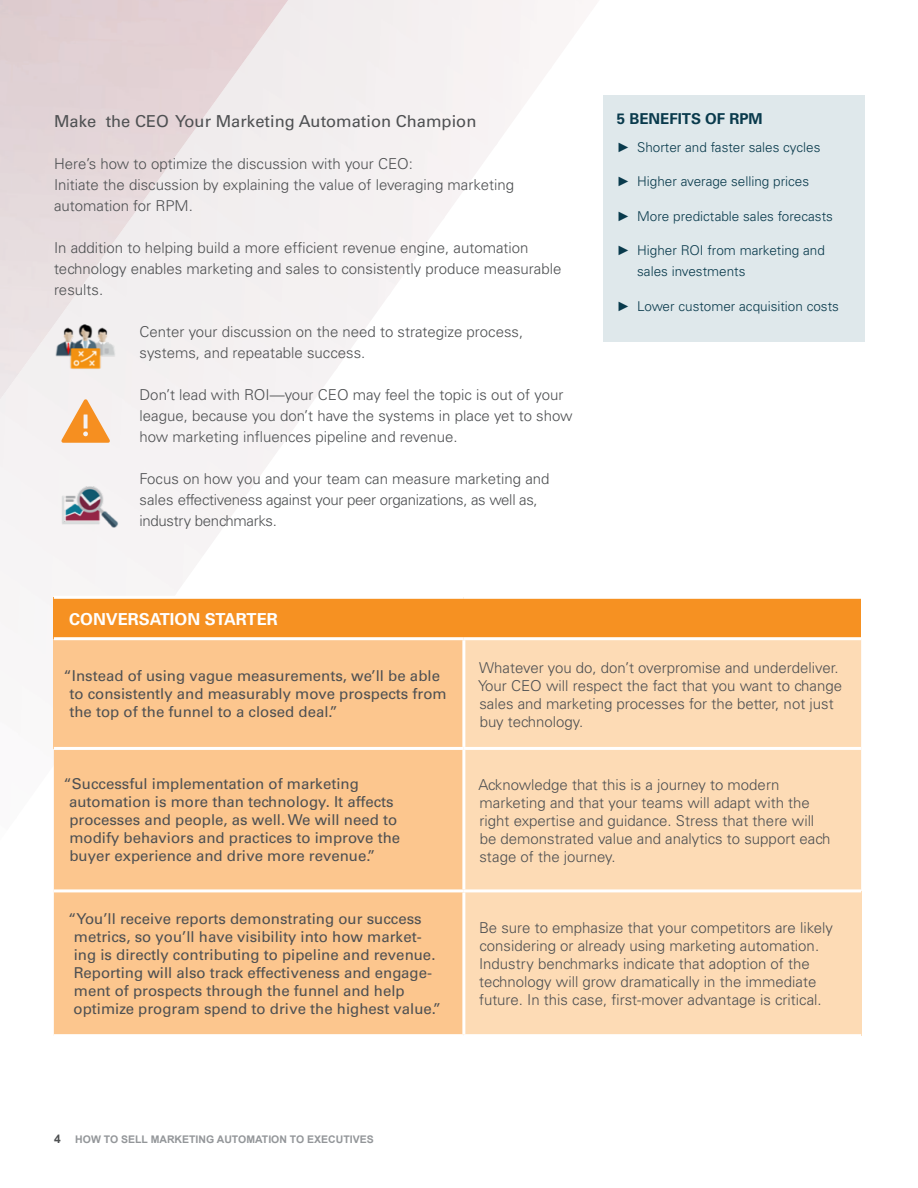
<style>
.page{position:relative;width:918px;height:1188px;background:#fff}
.page>*{position:absolute;margin:0;border:0;box-sizing:border-box;transform-origin:0 0}
.t1{font:16.5px "Univers";color:#4e5052}
.t2{font:700 16.5px "Univers";color:#fff}
.t3{font:300 15px/18px "Univers";color:#4e5052}
.t4{font:15px/18px "Univers";color:#4e5052}
.t5{font:300 15px/21px "Univers";letter-spacing:-.02em;color:#4e5052}
.t6{font:700 15px "Univers";color:#093a4c}
.t7{font:300 13.5px/21px "Univers";color:#093a4c}
.t8{font:700 12px "Arial";color:#4e5052}
.t9{font:700 10.5px "Arial";color:#939699}
.s1{font-family:"Arial";font-weight:400}
</style>
<div class="page">
<img style="left:14px;top:496px;width:54px;height:325px">
<div style="left:121px;top:496px;width:54px;height:100px;background:#f6f3f4"></div>
<div style="left:603px;top:95px;width:262px;height:246px;background:#dfe8eb"></div>
<div style="left:54px;top:597px;width:807px;height:42px;background:#f69122"></div>
<div style="left:54px;top:639px;width:410px;height:109px;background:#fcc68e"></div>
<div style="left:465px;top:640px;width:396px;height:249px;background:#fddbb5"></div>
<div style="left:54px;top:750px;width:408px;height:284px;background:#fcc68e"></div>
<div style="left:464px;top:891px;width:397px;height:145px;background:#fddbb5"></div>
<hr style="left:54px;top:596px;width:410px;height:3px;background:#fff">
<hr style="left:464px;top:596px;width:397px;height:3px;background:#fff">
<hr style="left:54px;top:637px;width:410px;height:3px;background:#fff">
<hr style="left:464px;top:637px;width:397px;height:3px;background:#fff">
<hr style="left:462px;top:640px;width:3px;height:107px;background:#fff">
<hr style="left:464px;top:747px;width:397px;height:3px;background:#fff">
<hr style="left:54px;top:747px;width:410px;height:3px;background:#fff">
<hr style="left:54px;top:889px;width:410px;height:3px;background:#fff">
<hr style="left:464px;top:889px;width:397px;height:3px;background:#fff">
<hr style="left:462px;top:892px;width:3px;height:142px;background:#fff">
<hr style="left:464px;top:1034px;width:397px;height:3px;background:#fff">
<svg style="left:62px;top:399px;width:48px;height:44px"></svg>
<img style="left:41px;top:302px;width:89px;height:89px">
<img style="left:50px;top:471px;width:72px;height:72px">
<p class="t1" style="left:54px;top:111px;width:424px">Make the CEO Your Marketing Automation Champion</p>
<p class="t3" style="left:54px;top:155px;width:361px">Here’s how to optimize the discussion with your CEO:</p>
<p class="t3" style="left:54px;top:175px;width:462px;line-height:21px">Initiate the discussion by explaining the value of leveraging marketing automation for RPM.</p>
<p class="t3" style="left:54px;top:238px;width:509px;line-height:21px">In addition to helping build a more efficient revenue engine, automation technology enables marketing and sales to consistently produce measurable results.</p>
<p class="t3" style="left:140px;top:322px;width:385px;line-height:21px">Center your discussion on the need to strategize process, systems, and repeatable success.</p>
<p class="t3" style="left:140px;top:385px;width:435px;line-height:21px">Don’t lead with ROI—your CEO may feel the topic is out of your league, because you don’t have the systems in place yet to show how marketing influences pipeline and revenue.</p>
<p class="t5" style="left:140px;top:469px;width:412px">Focus on how you and your team can measure marketing and sales effectiveness against your peer organizations, as well as, industry benchmarks.</p>
<p class="t2" style="left:69px;top:609px;width:210px">CONVERSATION STARTER</p>
<p class="t6" style="left:617px;top:110px;width:147px">5 BENEFITS OF RPM</p>
<p class="t7" style="left:617px;top:136px;width:205px"><span class="s1">►</span> Shorter and faster sales cycles</p>
<p class="t7" style="left:617px;top:171px;width:194px"><span class="s1">►</span> Higher average selling prices</p>
<p class="t7" style="left:617px;top:205px;width:218px"><span class="s1">►</span> More predictable sales forecasts</p>
<p class="t7" style="left:637px;top:240px;width:189px;text-indent:-20px"><span class="s1">►</span> Higher ROI from marketing and sales investments</p>
<p class="t7" style="left:617px;top:295px;width:223px"><span class="s1">►</span> Lower customer acquisition costs</p>
<p class="t4" style="left:69px;top:667px;width:379px;text-indent:-6px">“Instead of using vague measurements, we’ll be able to consistently and measurably move prospects from the top of the funnel to a closed deal.”</p>
<p class="t3" style="left:478px;top:658px;width:365px">Whatever you do, don’t overpromise and underdeliver.<br>Your CEO will respect the fact that you want to change sales and marketing processes for the better, not just buy technology.</p>
<p class="t4" style="left:69px;top:775px;width:333px;text-indent:-5px">“Successful implementation of marketing automation is more than technology. It affects processes and people, as well. We will need to modify behaviors and practices to improve the buyer experience and drive more revenue.”</p>
<p class="t3" style="left:478px;top:775px;width:354px">Acknowledge that this is a journey to modern marketing and that your teams will adapt with the right expertise and guidance. Stress that there will be demonstrated value and analytics to support each stage of the journey.</p>
<p class="t4" style="left:74px;top:910px;width:369px;text-indent:-5px">“You’ll receive reports demonstrating our success metrics, so you’ll have visibility into how market&shy;ing is directly contributing to pipeline and revenue.<br>Reporting will also track effectiveness and engage&shy;ment of prospects through the funnel and help optimize program spend to drive the highest value.”</p>
<p class="t3" style="left:479px;top:919px;width:356px">Be sure to emphasize that your competitors are likely considering or already using marketing automation.<br>Industry benchmarks indicate that adoption of the technology will grow dramatically in the immediate future. In this case, first-mover advantage is critical.</p>
<p class="t8" style="left:54px;top:1131px;width:8px">4</p>
<p class="t9" style="left:75px;top:1132px;width:300px">HOW TO SELL MARKETING AUTOMATION TO EXECUTIVES</p>
</div>
